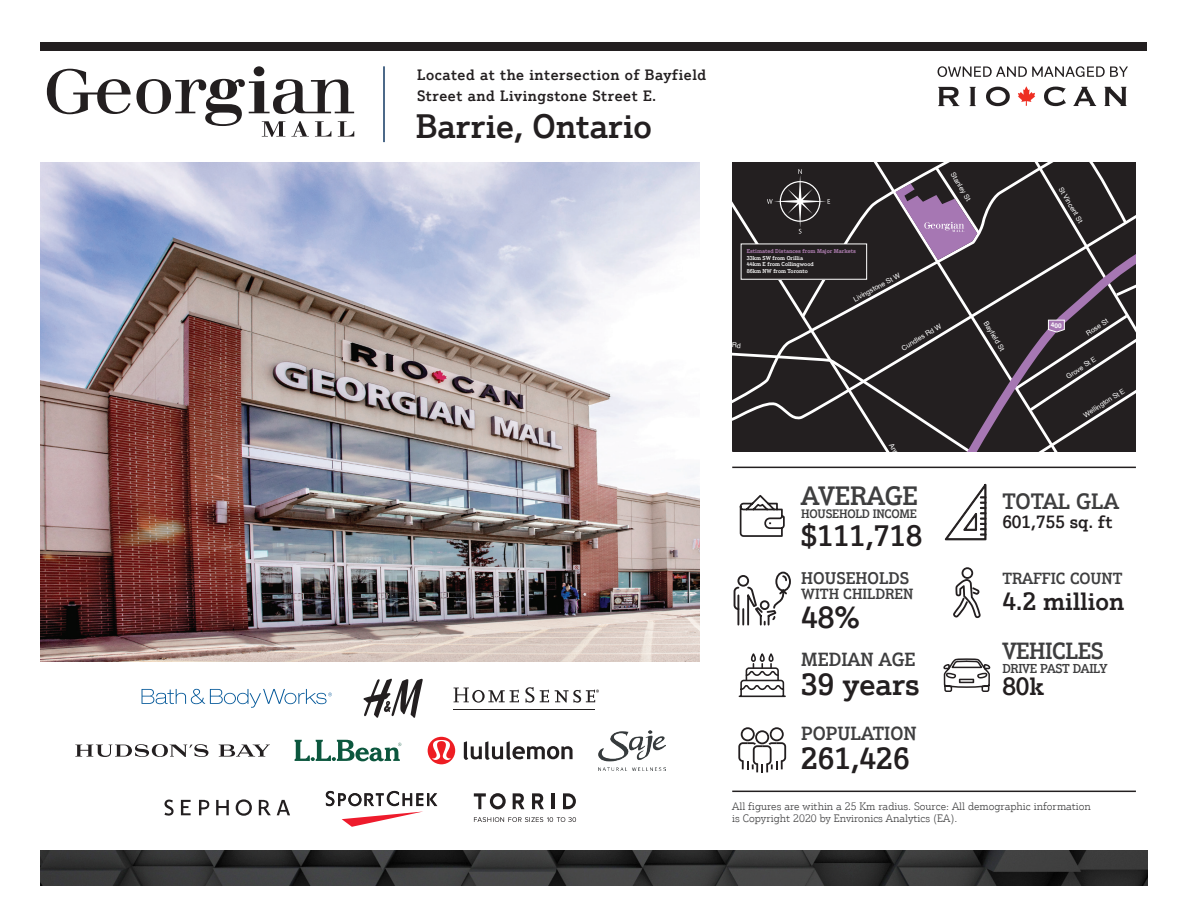
<style>
.page{position:relative;width:1188px;height:918px;background:#fff}
.page>*{position:absolute;margin:0;border:0;box-sizing:border-box;transform-origin:0 0}
.t1{font:500 33px "Justus Pro";color:#231f20}
.Body_Copy{font:500 29.85px "Justus Pro";color:#231f20}
.Body_Copy-2{font:500 28.8px "Justus Pro";color:#231f20}
.Body_Copy-3{font:500 25.8px "Justus Pro";color:#3e3e3f}
.Body_Copy-4{font:500 24.3px "Justus Pro";color:#231f20}
.Body_Copy-5{font:500 22.8px "Justus Pro";letter-spacing:-.02em;color:#3e3e3f}
.Body_Copy-6{font:500 21.6px "Justus Pro";color:#3e3e3f}
.Body_Copy-7{font:500 18.45px "Justus Pro";color:#3e3e3f}
.Body_Copy-8{font:500 17.25px "Justus Pro";color:#231f20}
.Body_Copy-9{font:500 16.5px "Justus Pro";color:#3e3e3f}
.Body_Copy-10{font:500 15.75px "Justus Pro";color:#3e3e3f}
.t2{font:500 14.7px/21px "Justus Pro";letter-spacing:.04em;color:#231f20}
.Body_Copy-11{font:500 14.4px "Justus Pro";color:#3e3e3f}
.Body_Copy-12{font:500 12.6px "Justus Pro";letter-spacing:-.02em;color:#3e3e3f}
.Body_Copy-13{font:500 11.85px "Justus Pro";letter-spacing:-.02em;color:#3e3e3f}
.Body_Copy-14{font:300 10.5px/12px "Justus Pro";color:#3e3e3f}
.t3{font:6.9px "Helvetica";color:#fff}
.t4{font:700 6.45px "Helvetica";color:#fff}
.t5{font:500 5.55px/6.6px "Justus Pro";color:#fff}
.s1{font-weight:700;color:#a477a6}
</style>
<div class="page">
<img style="left:41px;top:162px;width:659px;height:499px">
<div style="left:40px;top:42px;width:1108px;height:9px;background:#231f20"></div>
<hr style="left:383px;top:66px;width:2px;height:76px;background:#123963">
<svg style="left:732px;top:162px;width:404px;height:290px;background:#383236"></svg>
<div style="left:741px;top:244px;width:126px;height:35px;background:#231f20"></div>
<hr style="left:732px;top:467px;width:404px;height:1px;background:#231f20">
<hr style="left:732px;top:791px;width:404px;height:1px;background:#231f20">
<svg style="left:738px;top:727px;width:48px;height:45px"></svg>
<svg style="left:733px;top:571px;width:58px;height:55px"></svg>
<svg style="left:739px;top:495px;width:46px;height:42px"></svg>
<div style="left:768px;top:653px;width:6px;height:9px;border:2px solid #231f20;border-radius:2px"></div>
<div style="left:751px;top:653px;width:5px;height:9px;border:2px solid #231f20;border-radius:2px"></div>
<svg style="left:738px;top:654px;width:48px;height:44px"></svg>
<svg style="left:953px;top:567px;width:28px;height:51px"></svg>
<svg style="left:943px;top:658px;width:48px;height:34px"></svg>
<svg style="left:945px;top:484px;width:42px;height:57px"></svg>
<svg style="left:938px;top:87px;width:21px;height:19px"></svg>
<svg style="left:970px;top:87px;width:6px;height:19px"></svg>
<svg style="left:986px;top:87px;width:24px;height:19px"></svg>
<svg style="left:1044px;top:87px;width:22px;height:19px"></svg>
<svg style="left:1073px;top:87px;width:23px;height:19px"></svg>
<svg style="left:1105px;top:87px;width:21px;height:19px"></svg>
<svg style="left:1018px;top:86px;width:17px;height:20px"></svg>
<svg style="left:938px;top:66px;width:190px;height:11px"></svg>
<svg style="left:47px;top:66px;width:307px;height:71px"></svg>
<img style="left:41px;top:850px;width:1107px;height:36px">
<svg style="left:540px;top:690px;width:9px;height:12px"></svg>
<svg style="left:525px;top:687px;width:9px;height:16px"></svg>
<hr style="left:454px;top:709px;width:141px;height:1px;background:#231f20">
<svg style="left:454px;top:688px;width:65px;height:15px"></svg>
<svg style="left:555px;top:690px;width:44px;height:13px"></svg>
<svg style="left:363px;top:679px;width:60px;height:39px"></svg>
<svg style="left:142px;top:689px;width:190px;height:19px"></svg>
<svg style="left:295px;top:740px;width:106px;height:21px"></svg>
<svg style="left:219px;top:745px;width:51px;height:12px"></svg>
<svg style="left:75px;top:744px;width:133px;height:13px"></svg>
<div style="left:428px;top:737px;width:27px;height:27px;background:#ee1d23;border-radius:50%"></div>
<svg style="left:432px;top:740px;width:19px;height:20px"></svg>
<svg style="left:464px;top:741px;width:109px;height:19px"></svg>
<img style="left:598px;top:730px;width:67px;height:41px">
<svg style="left:342px;top:812px;width:79px;height:15px"></svg>
<svg style="left:326px;top:791px;width:111px;height:15px"></svg>
<svg style="left:164px;top:799px;width:126px;height:17px"></svg>
<svg style="left:474px;top:793px;width:32px;height:16px"></svg>
<svg style="left:513px;top:793px;width:12px;height:16px"></svg>
<svg style="left:532px;top:793px;width:12px;height:16px"></svg>
<hr style="left:552px;top:793px;width:3px;height:16px;background:#231f20">
<svg style="left:563px;top:793px;width:13px;height:16px"></svg>
<svg style="left:474px;top:817px;width:102px;height:5px"></svg>
<p class="t2" style="left:417px;top:64px;width:291px">Located at the intersection of Bayfield<br>Street and Livingstone Street E.</p>
<p class="t1" style="left:416px;top:105px;width:237px">Barrie, Ontario</p>
<p class="t5" style="left:747px;top:248px;width:111px"><span class="s1">Estimated Distances from Major Markets<br></span>33km SW from Orillia<br>44km E from Collingwood<br>86km NW from Toronto</p>
<p class="t3" style="left:851px;top:295px;width:54px;rotate:-29deg">Livingstone St W</p>
<p class="t3" style="left:957px;top:170px;width:33px;rotate:58deg">Stanley St</p>
<p class="t3" style="left:1065px;top:185px;width:42px;rotate:59deg">St Vincent St</p>
<p class="t3" style="left:900px;top:344px;width:46px;rotate:-31deg">Cundles Rd W</p>
<p class="t3" style="left:1084px;top:329px;width:26px;rotate:-33deg">Rose St</p>
<p class="t3" style="left:1064px;top:372px;width:36px;rotate:-33deg">Grove St E</p>
<p class="t3" style="left:1081px;top:411px;width:49px;rotate:-32deg">Wellington St E</p>
<p class="t3" style="left:990px;top:319px;width:35px;rotate:58deg">Bayfield St</p>
<p class="t4" style="left:1051px;top:320px;width:12px">400</p>
<p class="Body_Copy-3" style="left:801px;top:480px;width:118px">AVERAGE</p>
<p class="Body_Copy-13" style="left:801px;top:506px;width:117px">HOUSEHOLD INCOME</p>
<p class="Body_Copy-2" style="left:801px;top:517px;width:122px">$111,718</p>
<p class="Body_Copy-9" style="left:801px;top:568px;width:110px">HOUSEHOLDS</p>
<p class="Body_Copy-11" style="left:801px;top:585px;width:114px">WITH CHILDREN</p>
<p class="Body_Copy" style="left:801px;top:599px;width:60px">48%</p>
<p class="Body_Copy-7" style="left:801px;top:648px;width:116px">MEDIAN AGE</p>
<p class="Body_Copy" style="left:801px;top:665px;width:120px">39 years</p>
<p class="Body_Copy-7" style="left:801px;top:722px;width:117px">POPULATION</p>
<p class="Body_Copy" style="left:801px;top:740px;width:110px">261,426</p>
<p class="Body_Copy-6" style="left:1002px;top:488px;width:118px">TOTAL GLA</p>
<p class="Body_Copy-8" style="left:1002px;top:511px;width:112px">601,755 sq. ft</p>
<p class="Body_Copy-10" style="left:1002px;top:568px;width:122px">TRAFFIC COUNT</p>
<p class="Body_Copy-4" style="left:1002px;top:585px;width:123px">4.2 million</p>
<p class="Body_Copy-5" style="left:1002px;top:637px;width:103px">VEHICLES</p>
<p class="Body_Copy-12" style="left:1002px;top:660px;width:107px">DRIVE PAST DAILY</p>
<p class="Body_Copy-4" style="left:1002px;top:671px;width:43px">80k</p>
<p class="Body_Copy-14" style="left:732px;top:800px;width:360px">All figures are within a 25 Km radius. Source: All demographic information is Copyright 2020 by Environics Analytics (EA).</p>
</div>
